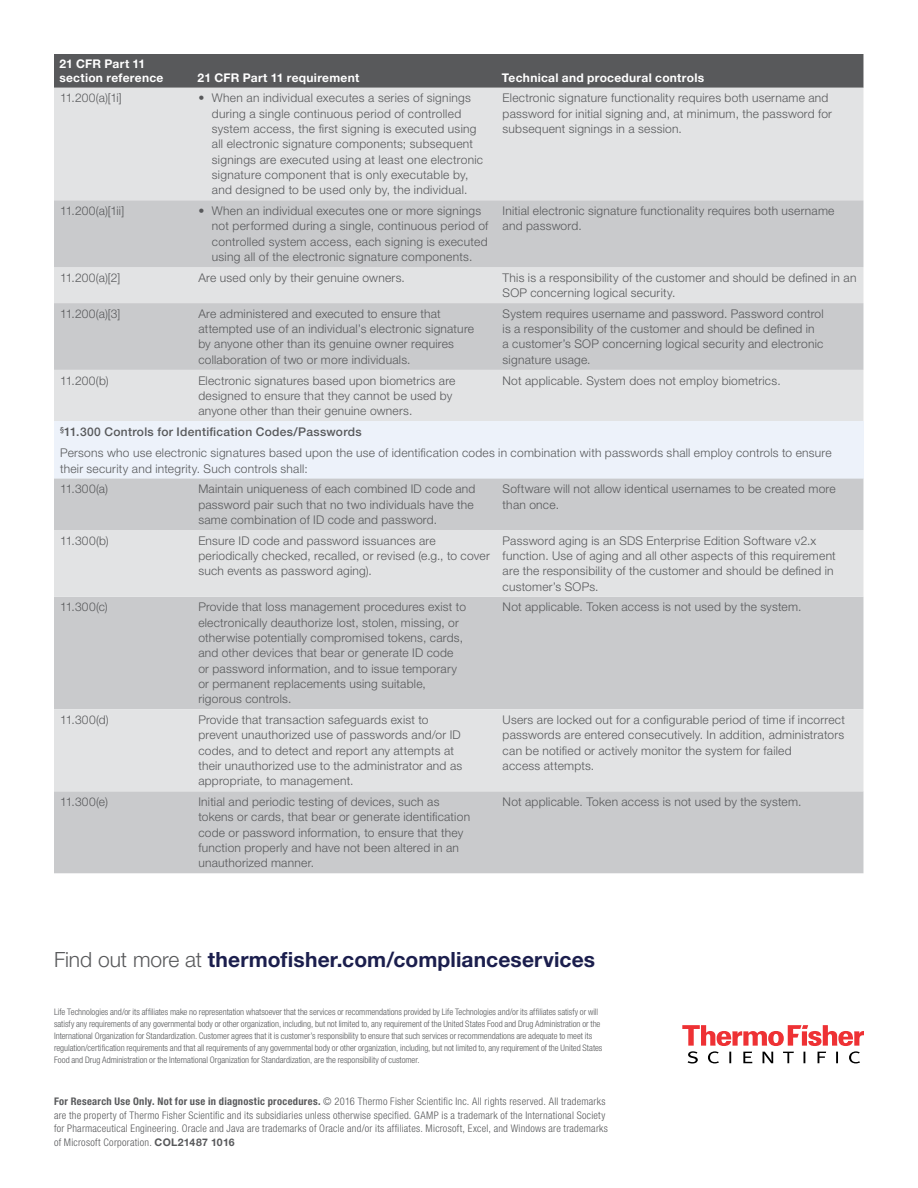
<style>
.page{position:relative;width:918px;height:1188px;background:#fff}
.page>*{position:absolute;margin:0;border:0;box-sizing:border-box;transform-origin:0 0}
.t1{font:700 21px "Helvetica Neue LT Std";letter-spacing:.005em;color:#1b1e4d}
.t2{font:300 12px/15.3px "Helvetica Neue LT Std";letter-spacing:.02em;color:#58595b}
.t3{font:700 12px/14.4px "Helvetica Neue LT Std";letter-spacing:.025em;color:#fff}
.t4{font:300 condensed 10.5px/13.5px "Helvetica Neue LT Std";letter-spacing:.025em;color:#58595b}
.t5{font:300 condensed 9px/12px "Helvetica Neue LT Std";letter-spacing:-.005em;color:#58595b}
.s1{font-weight:500}
.s2{font-weight:300;color:#58595b}
.s3{font-weight:700}
.s4{font-weight:700;font-stretch:normal}
</style>
<div class="page">
<div style="left:54px;top:54px;width:809px;height:34px;background:#58595b"></div>
<div style="left:54px;top:88px;width:809px;height:333px;background:#e2e3e4"></div>
<svg style="left:54px;top:200px;width:809px;height:170px;background:#cecfd1"></svg>
<div style="left:54px;top:421px;width:809px;height:58px;background:#edf2fa"></div>
<div style="left:54px;top:479px;width:809px;height:394px;background:#c9cacc"></div>
<svg style="left:54px;top:530px;width:809px;height:261px;background:#d7d8d9"></svg>
<svg style="left:682px;top:1025px;width:182px;height:39px"></svg>
<p class="t3" style="left:59px;top:56px;width:106px">21 CFR Part 11 section reference</p>
<p class="t3" style="left:198px;top:71px;width:163px">21 CFR Part 11 requirement</p>
<p class="t3" style="left:502px;top:71px;width:204px">Technical and procedural controls</p>
<p class="t2" style="left:60px;top:90px;width:63px">11.200(a)[1i]</p>
<p class="t2" style="left:212px;top:90px;width:273px;text-indent:-14px">• When an individual executes a series of signings during a single continuous period of controlled system access, the first signing is executed using all electronic signature components; subsequent signings are executed using at least one electronic signature component that is only executable by, and designed to be used only by, the individual.</p>
<p class="t2" style="left:503px;top:90px;width:331px">Electronic signature functionality requires both username and password for initial signing and, at minimum, the password for subsequent signings in a session.</p>
<p class="t2" style="left:60px;top:203px;width:66px">11.200(a)[1ii]</p>
<p class="t2" style="left:212px;top:203px;width:278px;text-indent:-14px">• When an individual executes one or more signings not performed during a single, continuous period of controlled system access, each signing is executed using all of the electronic signature components.</p>
<p class="t2" style="left:503px;top:203px;width:333px">Initial electronic signature functionality requires both username and password.</p>
<p class="t2" style="left:60px;top:270px;width:62px">11.200(a)[2]</p>
<p class="t2" style="left:198px;top:270px;width:208px">Are used only by their genuine owners.</p>
<p class="t2" style="left:503px;top:270px;width:355px">This is a responsibility of the customer and should be defined in an<br>SOP concerning logical security.</p>
<p class="t2" style="left:60px;top:306px;width:62px">11.200(a)[3]</p>
<p class="t2" style="left:198px;top:306px;width:277px">Are administered and executed to ensure that attempted use of an individual’s electronic signature by anyone other than its genuine owner requires collaboration of two or more individuals.</p>
<p class="t2" style="left:503px;top:306px;width:323px">System requires username and password. Password control is a responsibility of the customer and should be defined in a customer’s SOP concerning logical security and electronic signature usage.</p>
<p class="t2" style="left:60px;top:372px;width:50px">11.200(b)</p>
<p class="t2" style="left:198px;top:372px;width:259px">Electronic signatures based upon biometrics are designed to ensure that they cannot be used by anyone other than their genuine owners.</p>
<p class="t2" style="left:503px;top:372px;width:280px">Not applicable. System does not employ biometrics.</p>
<p class="t2" style="left:60px;top:421px;width:773px;line-height:21.3px"><sup>§</sup><span class="s1">11.300 Controls for Identification Codes/Passwords<br></span>Persons who use electronic signatures based upon the use of identification codes in combination with passwords shall employ controls to ensure</p>
<p class="t2" style="left:60px;top:458px;width:249px;line-height:20.9px">their security and integrity. Such controls shall:<br>11.300(a)</p>
<p class="t2" style="left:198px;top:481px;width:279px">Maintain uniqueness of each combined ID code and password pair such that no two individuals have the same combination of ID code and password.</p>
<p class="t2" style="left:503px;top:481px;width:335px">Software will not allow identical usernames to be created more than once.</p>
<p class="t2" style="left:60px;top:533px;width:50px">11.300(b)</p>
<p class="t2" style="left:198px;top:533px;width:293px">Ensure ID code and password issuances are periodically checked, recalled, or revised (e.g., to cover such events as password aging).</p>
<p class="t2" style="left:503px;top:533px;width:335px">Password aging is an SDS Enterprise Edition Software v2.x function. Use of aging and all other aspects of this requirement are the responsibility of the customer and should be defined in customer’s SOPs.</p>
<p class="t2" style="left:60px;top:599px;width:49px">11.300(c)</p>
<p class="t2" style="left:198px;top:599px;width:269px">Provide that loss management procedures exist to electronically deauthorize lost, stolen, missing, or otherwise potentially compromised tokens, cards, and other devices that bear or generate ID code or password information, and to issue temporary or permanent replacements using suitable, rigorous controls.</p>
<p class="t2" style="left:503px;top:599px;width:300px">Not applicable. Token access is not used by the system.</p>
<p class="t2" style="left:60px;top:712px;width:50px">11.300(d)</p>
<p class="t2" style="left:198px;top:712px;width:265px">Provide that transaction safeguards exist to prevent unauthorized use of passwords and/or ID codes, and to detect and report any attempts at their unauthorized use to the administrator and as appropriate, to management.</p>
<p class="t2" style="left:503px;top:712px;width:344px">Users are locked out for a configurable period of time if incorrect passwords are entered consecutively. In addition, administrators can be notified or actively monitor the system for failed<br>access attempts.</p>
<p class="t2" style="left:60px;top:794px;width:49px">11.300(e)</p>
<p class="t2" style="left:198px;top:794px;width:273px">Initial and periodic testing of devices, such as tokens or cards, that bear or generate identification code or password information, to ensure that they function properly and have not been altered in an unauthorized manner.</p>
<p class="t2" style="left:503px;top:794px;width:300px">Not applicable. Token access is not used by the system.</p>
<h1 class="t1" style="left:54px;top:947px;width:543px"><span class="s2">Find out more at</span> thermofisher.com/complianceservices</h1>
<p class="t5" style="left:54px;top:1006px;width:550px">Life Technologies and/or its affiliates make no representation whatsoever that the services or recommendations provided by Life Technologies and/or its affiliates satisfy or will satisfy any requirements of any governmental body or other organization, including, but not limited to, any requirement of the United States Food and Drug Administration or the International Organization for Standardization. Customer agrees that it is customer’s responsibility to ensure that such services or recommendations are adequate to meet its regulation/certification requirements and that all requirements of any governmental body or other organization, including, but not limited to, any requirement of the United States Food and Drug Administration or the International Organization for Standardization, are the responsibility of customer.</p>
<p class="t4" style="left:54px;top:1095px;width:556px"><span class="s3">For Research Use Only. Not for use in diagnostic procedures.</span> © 2016 Thermo Fisher Scientific Inc. All rights reserved. All trademarks are the property of Thermo Fisher Scientific and its subsidiaries unless otherwise specified. GAMP is a trademark of the International Society for Pharmaceutical Engineering. Oracle and Java are trademarks of Oracle and/or its affiliates. Microsoft, Excel, and Windows are trademarks of Microsoft Corporation. <span class="s4">COL21487 1016</span></p>
</div>
